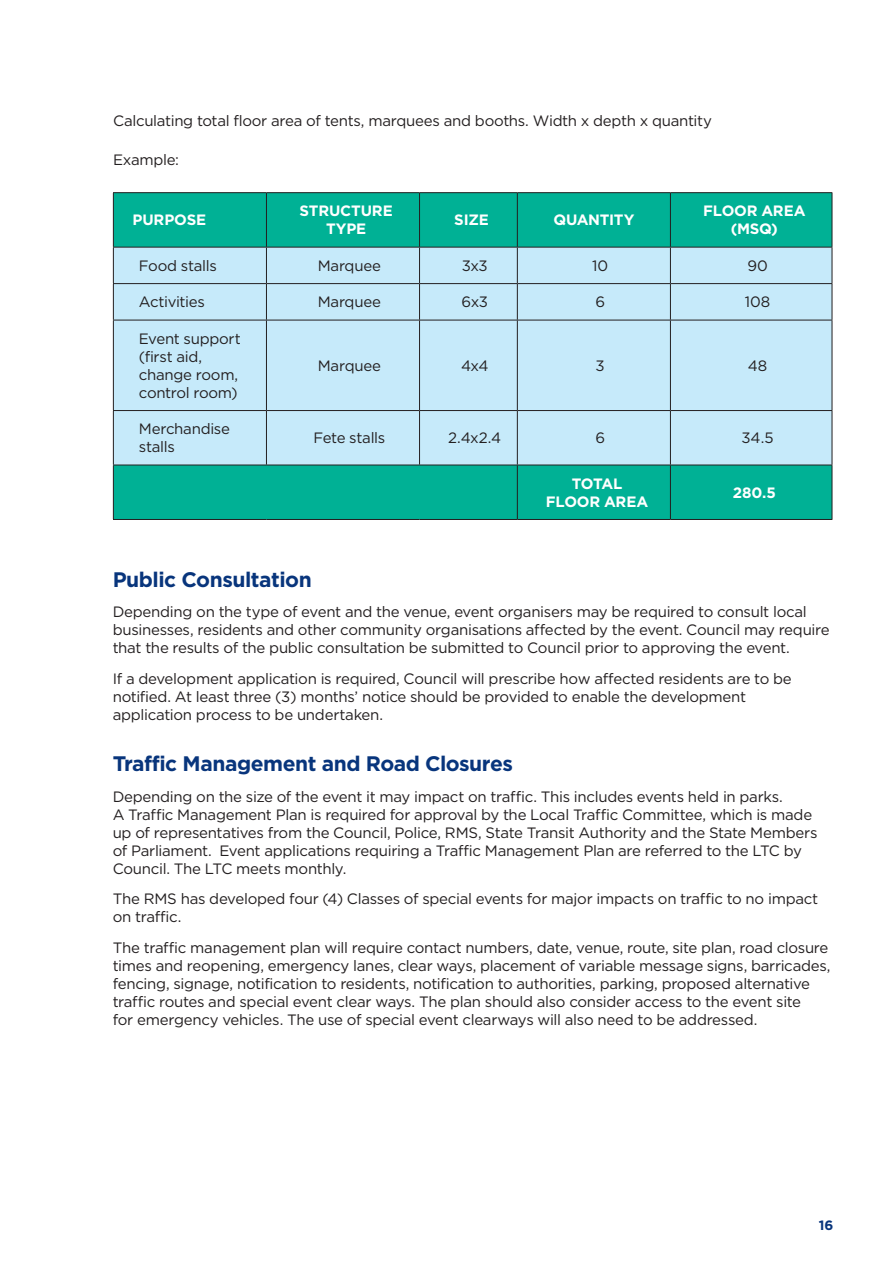
<style>
.page{position:relative;width:893px;height:1263px;background:#fff}
.page>*{position:absolute;margin:0;border:0;box-sizing:border-box;transform-origin:0 0}
.t1{font:700 21px "Gotham";letter-spacing:-.025em;color:#08357c}
.t2{font:15px/18px "Gotham";letter-spacing:-.02em;color:#231f20}
.t3{font:700 15px/18px "Gotham";letter-spacing:-.01em;color:#fff;text-align:center}
.t4{font:700 13.5px "Gotham";color:#08357c}
</style>
<div class="page">
<div style="left:114px;top:193px;width:718px;height:54px;background:#00b195"></div>
<div style="left:114px;top:248px;width:718px;height:217px;background:#c6eafa"></div>
<div style="left:114px;top:466px;width:718px;height:53px;background:#00b195"></div>
<hr style="left:266px;top:247px;width:1px;height:36px;background:#231f20">
<hr style="left:419px;top:247px;width:1px;height:36px;background:#231f20">
<hr style="left:517px;top:247px;width:1px;height:36px;background:#231f20">
<hr style="left:670px;top:247px;width:1px;height:36px;background:#231f20">
<hr style="left:266px;top:284px;width:1px;height:36px;background:#231f20">
<hr style="left:419px;top:284px;width:1px;height:36px;background:#231f20">
<hr style="left:517px;top:284px;width:1px;height:36px;background:#231f20">
<hr style="left:670px;top:284px;width:1px;height:36px;background:#231f20">
<hr style="left:266px;top:320px;width:1px;height:90px;background:#231f20">
<hr style="left:419px;top:320px;width:1px;height:90px;background:#231f20">
<hr style="left:517px;top:320px;width:1px;height:90px;background:#231f20">
<hr style="left:670px;top:320px;width:1px;height:90px;background:#231f20">
<hr style="left:266px;top:411px;width:1px;height:54px;background:#231f20">
<hr style="left:419px;top:411px;width:1px;height:54px;background:#231f20">
<hr style="left:517px;top:411px;width:1px;height:54px;background:#231f20">
<hr style="left:670px;top:411px;width:1px;height:54px;background:#231f20">
<hr style="left:517px;top:465px;width:1px;height:54px;background:#231f20">
<hr style="left:670px;top:465px;width:1px;height:54px;background:#231f20">
<hr style="left:113px;top:283px;width:153px;height:1px;background:#231f20">
<hr style="left:266px;top:283px;width:154px;height:1px;background:#231f20">
<hr style="left:420px;top:283px;width:97px;height:1px;background:#231f20">
<hr style="left:517px;top:283px;width:153px;height:1px;background:#231f20">
<hr style="left:670px;top:283px;width:162px;height:1px;background:#231f20">
<hr style="left:113px;top:320px;width:153px;height:1px;background:#231f20">
<hr style="left:266px;top:320px;width:154px;height:1px;background:#231f20">
<hr style="left:420px;top:320px;width:97px;height:1px;background:#231f20">
<hr style="left:517px;top:320px;width:153px;height:1px;background:#231f20">
<hr style="left:670px;top:320px;width:162px;height:1px;background:#231f20">
<hr style="left:113px;top:410px;width:153px;height:1px;background:#231f20">
<hr style="left:266px;top:410px;width:154px;height:1px;background:#231f20">
<hr style="left:420px;top:410px;width:97px;height:1px;background:#231f20">
<hr style="left:517px;top:410px;width:153px;height:1px;background:#231f20">
<hr style="left:670px;top:410px;width:162px;height:1px;background:#231f20">
<hr style="left:113px;top:465px;width:153px;height:1px;background:#231f20">
<hr style="left:266px;top:465px;width:154px;height:1px;background:#231f20">
<hr style="left:420px;top:465px;width:97px;height:1px;background:#231f20">
<hr style="left:517px;top:465px;width:153px;height:1px;background:#231f20">
<hr style="left:670px;top:465px;width:162px;height:1px;background:#231f20">
<hr style="left:113px;top:247px;width:1px;height:36px;background:#231f20">
<hr style="left:832px;top:247px;width:1px;height:36px;background:#231f20">
<hr style="left:113px;top:284px;width:1px;height:36px;background:#231f20">
<hr style="left:832px;top:284px;width:1px;height:36px;background:#231f20">
<hr style="left:113px;top:320px;width:1px;height:90px;background:#231f20">
<hr style="left:832px;top:320px;width:1px;height:90px;background:#231f20">
<hr style="left:113px;top:411px;width:1px;height:54px;background:#231f20">
<hr style="left:832px;top:411px;width:1px;height:54px;background:#231f20">
<hr style="left:113px;top:465px;width:1px;height:54px;background:#231f20">
<hr style="left:832px;top:465px;width:1px;height:54px;background:#231f20">
<hr style="left:113px;top:519px;width:153px;height:1px;background:#231f20">
<hr style="left:266px;top:519px;width:154px;height:1px;background:#231f20">
<hr style="left:420px;top:519px;width:97px;height:1px;background:#231f20">
<hr style="left:517px;top:519px;width:153px;height:1px;background:#231f20">
<hr style="left:670px;top:519px;width:162px;height:1px;background:#231f20">
<hr style="left:113px;top:192px;width:153px;height:1px;background:#231f20">
<hr style="left:113px;top:193px;width:1px;height:54px;background:#231f20">
<hr style="left:266px;top:192px;width:154px;height:1px;background:#231f20">
<hr style="left:266px;top:193px;width:1px;height:54px;background:#231f20">
<hr style="left:420px;top:192px;width:97px;height:1px;background:#231f20">
<hr style="left:419px;top:193px;width:1px;height:54px;background:#231f20">
<hr style="left:517px;top:192px;width:153px;height:1px;background:#231f20">
<hr style="left:517px;top:193px;width:1px;height:54px;background:#231f20">
<hr style="left:670px;top:192px;width:162px;height:1px;background:#231f20">
<hr style="left:670px;top:193px;width:1px;height:54px;background:#231f20">
<hr style="left:832px;top:193px;width:1px;height:54px;background:#231f20">
<hr style="left:113px;top:247px;width:153px;height:1px;background:#231f20">
<hr style="left:266px;top:247px;width:154px;height:1px;background:#231f20">
<hr style="left:420px;top:247px;width:97px;height:1px;background:#231f20">
<hr style="left:517px;top:247px;width:153px;height:1px;background:#231f20">
<hr style="left:670px;top:247px;width:162px;height:1px;background:#231f20">
<p class="t2" style="left:113px;top:111px;width:600px">Calculating total floor area of tents, marquees and booths. Width x depth x quantity</p>
<p class="t2" style="left:113px;top:150px;width:68px">Example:</p>
<p class="t3" style="left:132px;top:211px;width:75px">PURPOSE</p>
<p class="t3" style="left:300px;top:202px;width:95px">STRUCTURE<br>TYPE</p>
<p class="t3" style="left:454px;top:211px;width:36px">SIZE</p>
<p class="t3" style="left:553px;top:211px;width:83px">QUANTITY</p>
<p class="t3" style="left:703px;top:202px;width:104px">FLOOR AREA (MSQ)</p>
<p class="t2" style="left:139px;top:256px;width:80px">Food stalls</p>
<p class="t2" style="left:318px;top:256px;width:65px">Marquee</p>
<p class="t2" style="left:462px;top:256px;width:27px">3x3</p>
<p class="t2" style="left:592px;top:256px;width:18px">10</p>
<p class="t2" style="left:747px;top:256px;width:22px">90</p>
<p class="t2" style="left:139px;top:293px;width:67px">Activities</p>
<p class="t2" style="left:318px;top:293px;width:65px">Marquee</p>
<p class="t2" style="left:462px;top:293px;width:28px">6x3</p>
<p class="t2" style="left:595px;top:293px;width:11px">6</p>
<p class="t2" style="left:745px;top:293px;width:27px">108</p>
<p class="t2" style="left:139px;top:329px;width:103px">Event support (first aid, change room, control room)</p>
<p class="t2" style="left:318px;top:356px;width:65px">Marquee</p>
<p class="t2" style="left:461px;top:356px;width:29px">4x4</p>
<p class="t2" style="left:596px;top:356px;width:11px">3</p>
<p class="t2" style="left:748px;top:356px;width:21px">48</p>
<p class="t2" style="left:139px;top:420px;width:93px">Merchandise stalls</p>
<p class="t2" style="left:313px;top:429px;width:73px">Fete stalls</p>
<p class="t2" style="left:448px;top:429px;width:55px">2.4x2.4</p>
<p class="t2" style="left:595px;top:429px;width:11px">6</p>
<p class="t2" style="left:741px;top:429px;width:34px">34.5</p>
<p class="t3" style="left:546px;top:474px;width:104px">TOTAL<br>FLOOR AREA</p>
<p class="t3" style="left:733px;top:483px;width:45px">280.5</p>
<h1 class="t1" style="left:113px;top:567px;width:201px">Public Consultation</h1>
<p class="t2" style="left:113px;top:603px;width:718px">Depending on the type of event and the venue, event organisers may be required to consult local businesses, residents and other community organisations affected by the event. Council may require that the results of the public consultation be submitted to Council prior to approving the event.</p>
<p class="t2" style="left:113px;top:669px;width:681px">If a development application is required, Council will prescribe how affected residents are to be notified. At least three (3) months’ notice should be provided to enable the development application process to be undertaken.</p>
<h1 class="t1" style="left:113px;top:751px;width:402px">Traffic Management and Road Closures</h1>
<p class="t2" style="left:113px;top:787px;width:706px">Depending on the size of the event it may impact on traffic. This includes events held in parks.<br>A Traffic Management Plan is required for approval by the Local Traffic Committee, which is made up of representatives from the Council, Police, RMS, State Transit Authority and the State Members of Parliament. Event applications requiring a Traffic Management Plan are referred to the LTC by Council. The LTC meets monthly.</p>
<p class="t2" style="left:113px;top:890px;width:707px">The RMS has developed four (4) Classes of special events for major impacts on traffic to no impact on traffic.</p>
<p class="t2" style="left:113px;top:938px;width:719px">The traffic management plan will require contact numbers, date, venue, route, site plan, road closure times and reopening, emergency lanes, clear ways, placement of variable message signs, barricades, fencing, signage, notification to residents, notification to authorities, parking, proposed alternative traffic routes and special event clear ways. The plan should also consider access to the event site<br>for emergency vehicles. The use of special event clearways will also need to be addressed.</p>
<p class="t4" style="left:819px;top:1218px;width:16px">16</p>
</div>
